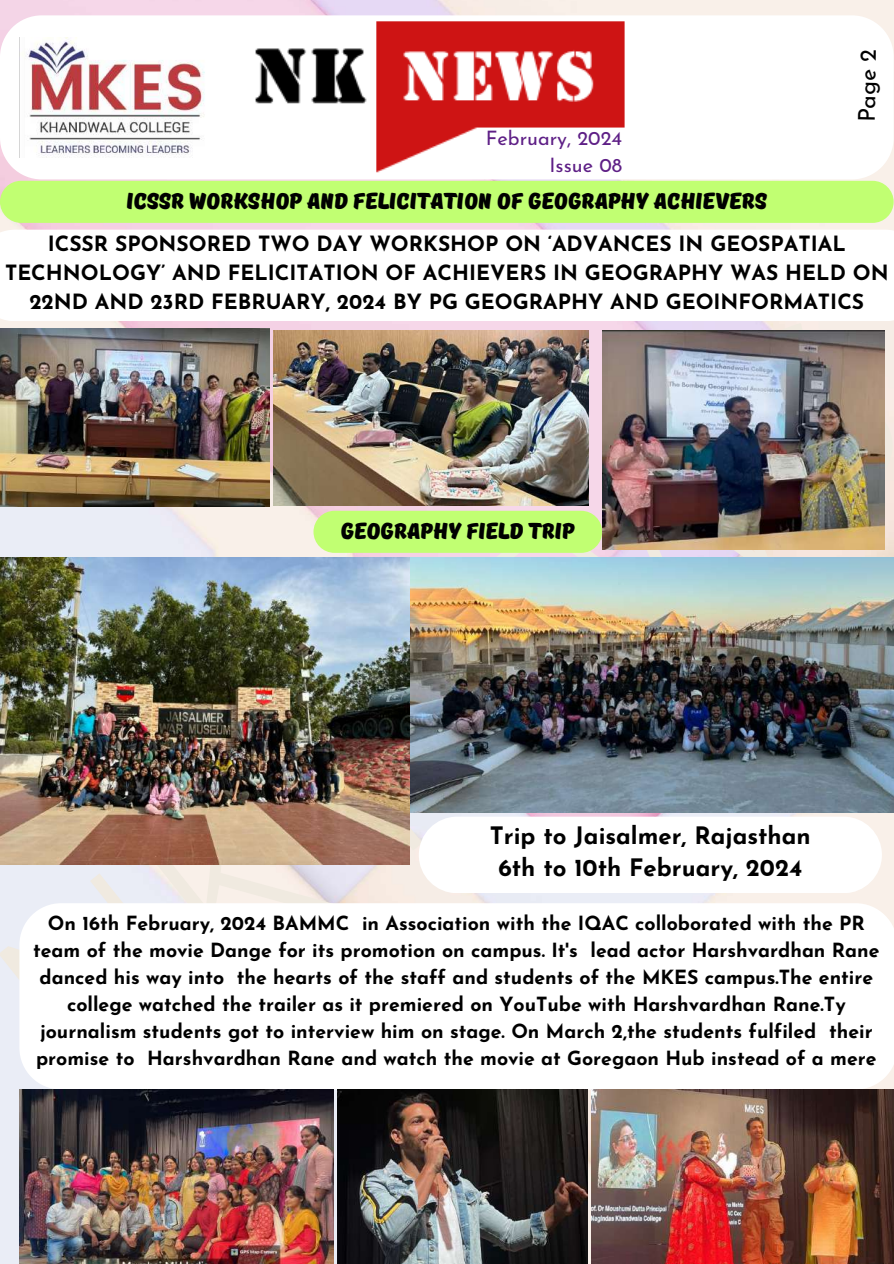
<style>
.page{position:relative;width:894px;height:1264px;background:#fff}
.page>*{position:absolute;margin:0;border:0;box-sizing:border-box;transform-origin:0 0}
.t1{font:700 24px/32.7px "Josefin Sans";color:#000;text-align:center}
.t2{font:23.25px "Josefin Sans";color:#000}
.t3{font:22.5px "TT Masters DEMO Black";color:#000}
.t4{font:700 21px/29.2px "Josefin Sans";color:#000;text-align:center}
.t5{font:19.95px/27.3px "Josefin Sans";color:#5e1f86;text-align:right}
.t6{font:700 19.5px/27px "Josefin Sans";color:#000;text-align:center}
</style>
<div class="page">
<img style="left:0;top:0;width:893px;height:1263px">
<svg style="left:0;top:15px;width:893px;height:164px"></svg>
<img style="left:205px;top:4px;width:433px;height:170px">
<img style="left:19px;top:37px;width:186px;height:121px">
<div style="left:0;top:181px;width:893px;height:42px;background:#c1ff72;border-radius:21px"></div>
<div style="left:313px;top:511px;width:289px;height:42px;background:#c1ff72;border-radius:21px"></div>
<img style="left:0;top:557px;width:410px;height:307px">
<img style="left:410px;top:557px;width:483px;height:255px">
<div style="left:418px;top:816px;width:463px;height:77px;background:#fff;border-radius:38px"></div>
<svg style="left:19px;top:903px;width:874px;height:186px"></svg>
<img style="left:19px;top:1089px;width:314px;height:174px">
<img style="left:337px;top:1089px;width:250px;height:174px">
<img style="left:591px;top:1089px;width:302px;height:174px">
<svg style="left:0;top:230px;width:893px;height:91px"></svg>
<img style="left:0;top:328px;width:269px;height:179px">
<img style="left:274px;top:330px;width:314px;height:176px">
<img style="left:602px;top:330px;width:282px;height:219px">
<p class="t5" style="left:485px;top:126px;width:138px">February, 2024<br>Issue 08</p>
<p class="t3" style="left:126px;top:189px;width:642px">ICSSR WORKSHOP AND FELICITATION OF GEOGRAPHY ACHIEVERS</p>
<p class="t2" style="left:857px;top:122px;width:75px;rotate:-89deg">Page 2</p>
<p class="t4" style="left:5px;top:231px;width:884px">ICSSR SPONSORED TWO DAY WORKSHOP ON ‘ADVANCES IN GEOSPATIAL<br>TECHNOLOGY’ AND FELICITATION OF ACHIEVERS IN GEOGRAPHY WAS HELD ON<br>22ND AND 23RD FEBRUARY, 2024 BY PG GEOGRAPHY AND GEOINFORMATICS</p>
<p class="t3" style="left:340px;top:518px;width:235px">GEOGRAPHY FIELD TRIP</p>
<p class="t1" style="left:489px;top:821px;width:322px">Trip to Jaisalmer, Rajasthan<br>6th to 10th February, 2024</p>
<p class="t6" style="left:33px;top:911px;width:847px">On 16th February, 2024 BAMMC in Association with the IQAC colloborated with the PR team of the movie Dange for its promotion on campus. It's lead actor Harshvardhan Rane danced his way into the hearts of the staff and students of the MKES campus.The entire college watched the trailer as it premiered on YouTube with Harshvardhan Rane.Ty journalism students got to interview him on stage. On March 2,the students fulfiled their promise to Harshvardhan Rane and watch the movie at Goregaon Hub instead of a mere</p>
</div>
